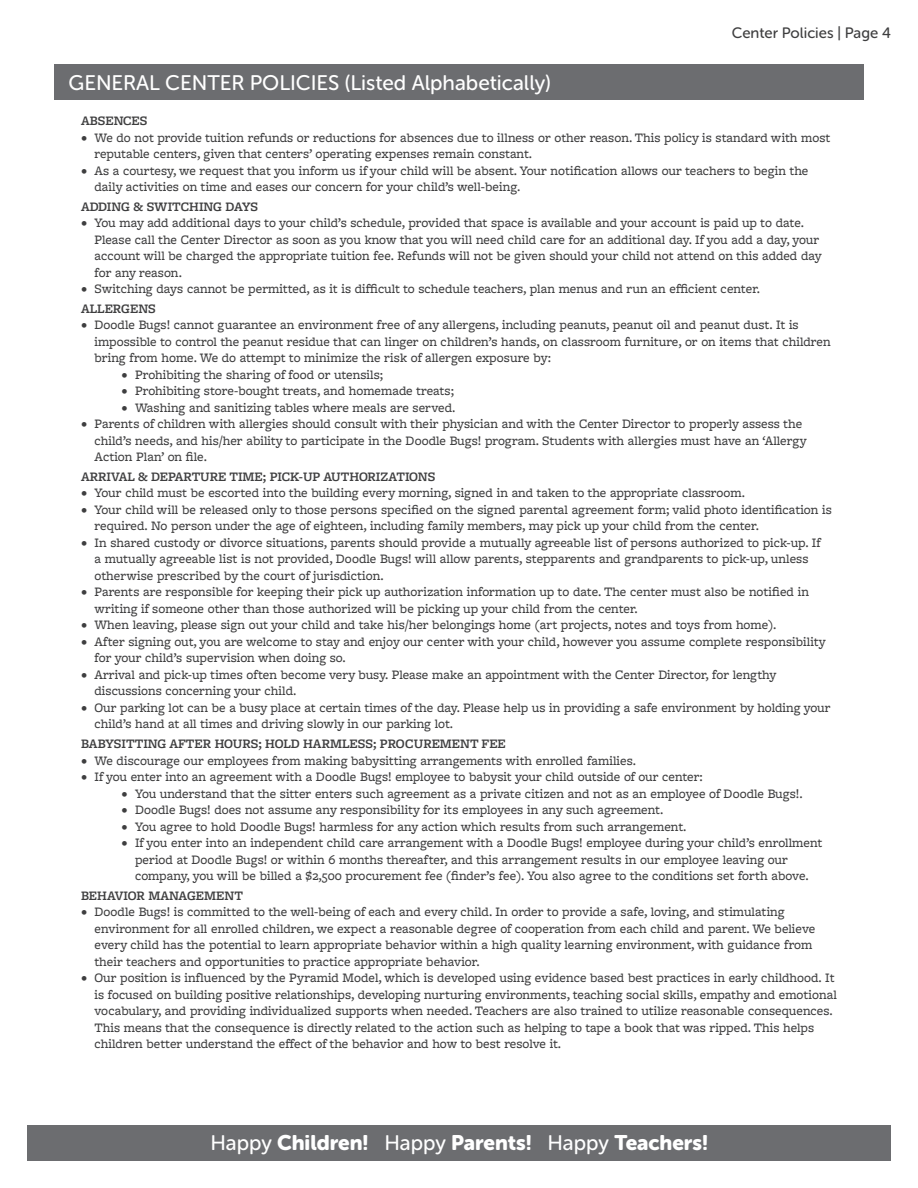
<style>
.page{position:relative;width:918px;height:1188px;background:#fff}
.page>*{position:absolute;margin:0;border:0;box-sizing:border-box;transform-origin:0 0}
.t1{font:21px "Museo Sans Rounded 500";color:#fff}
.t2{font:21px "Museo Sans Rounded 900";color:#fff}
.t3{font:15px "Museo Sans Rounded 500";color:#3e3e3f}
.t4{font:500 13.5px/16.5px "Freight Macro Pro";color:#3e3e3f}
.t5{font:600 13.5px "Freight Macro Pro";color:#3e3e3f}
.s1{font-family:"Museo Sans Rounded 500"}
</style>
<div class="page">
<div style="left:27px;top:1125px;width:864px;height:36px;background:#6c6d70"></div>
<div style="left:54px;top:64px;width:810px;height:36px;background:#6c6d70"></div>
<p class="t3" style="left:732px;top:25px;width:161px">Center Policies | Page 4</p>
<p class="t1" style="left:69px;top:71px;width:484px">GENERAL CENTER POLICIES (Listed Alphabetically)</p>
<p class="t5" style="left:81px;top:111px;width:68px">ABSENCES</p>
<p class="t4" style="left:94px;top:129px;width:737px;text-indent:-14px">• We do not provide tuition refunds or reductions for absences due to illness or other reason. This policy is standard with most reputable centers, given that centers’ operating expenses remain constant.</p>
<p class="t4" style="left:94px;top:162px;width:715px;text-indent:-14px">• As a courtesy, we request that you inform us if your child will be absent. Your notification allows our teachers to begin the daily activities on time and eases our concern for your child’s well-being.</p>
<p class="t5" style="left:81px;top:197px;width:179px">ADDING &amp; SWITCHING DAYS</p>
<p class="t4" style="left:94px;top:214px;width:729px;text-indent:-14px">• You may add additional days to your child’s schedule, provided that space is available and your account is paid up to date.<br>Please call the Center Director as soon as you know that you will need child care for an additional day. If you add a day, your account will be charged the appropriate tuition fee. Refunds will not be given should your child not attend on this added day for any reason.</p>
<p class="t4" style="left:81px;top:280px;width:681px">• Switching days cannot be permitted, as it is difficult to schedule teachers, plan menus and run an efficient center.</p>
<p class="t5" style="left:81px;top:299px;width:76px">ALLERGENS</p>
<p class="t4" style="left:94px;top:316px;width:738px;text-indent:-14px">• Doodle Bugs! cannot guarantee an environment free of any allergens, including peanuts, peanut oil and peanut dust. It is impossible to control the peanut residue that can linger on children’s hands, on classroom furniture, or on items that children bring from home. We do attempt to minimize the risk of allergen exposure by:</p>
<p class="t4" style="left:122px;top:366px;width:263px">• Prohibiting the sharing of food or utensils;</p>
<p class="t4" style="left:122px;top:382px;width:334px">• Prohibiting store-bought treats, and homemade treats;</p>
<p class="t4" style="left:122px;top:399px;width:336px">• Washing and sanitizing tables where meals are served.</p>
<p class="t4" style="left:94px;top:415px;width:714px;text-indent:-14px">• Parents of children with allergies should consult with their physician and with the Center Director to properly assess the child’s needs, and his/her ability to participate in the Doodle Bugs! program. Students with allergies must have an ‘Allergy<br>Action Plan’ on file.</p>
<p class="t5" style="left:81px;top:467px;width:356px">ARRIVAL &amp; DEPARTURE TIME; PICK-UP AUTHORIZATIONS</p>
<p class="t4" style="left:81px;top:484px;width:666px">• Your child must be escorted into the building every morning, signed in and taken to the appropriate classroom.</p>
<p class="t4" style="left:94px;top:501px;width:739px;text-indent:-14px">• Your child will be released only to those persons specified on the signed parental agreement form; valid photo identification is required. No person under the age of eighteen, including family members, may pick up your child from the center.</p>
<p class="t4" style="left:94px;top:534px;width:728px;text-indent:-14px">• In shared custody or divorce situations, parents should provide a mutually agreeable list of persons authorized to pick-up. If a mutually agreeable list is not provided, Doodle Bugs! will allow parents, stepparents and grandparents to pick-up, unless otherwise prescribed by the court of jurisdiction.</p>
<p class="t4" style="left:94px;top:583px;width:716px;text-indent:-14px">• Parents are responsible for keeping their pick up authorization information up to date. The center must also be notified in writing if someone other than those authorized will be picking up your child from the center.</p>
<p class="t4" style="left:81px;top:616px;width:697px">• When leaving, please sign out your child and take his/her belongings home (art projects, notes and toys from home).</p>
<p class="t4" style="left:94px;top:633px;width:733px;text-indent:-14px">• After signing out, you are welcome to stay and enjoy our center with your child, however you assume complete responsibility for your child’s supervision when doing so.</p>
<p class="t4" style="left:94px;top:666px;width:684px;text-indent:-14px">• Arrival and pick-up times often become very busy. Please make an appointment with the Center Director, for lengthy discussions concerning your child.</p>
<p class="t4" style="left:94px;top:699px;width:738px;text-indent:-14px">• Our parking lot can be a busy place at certain times of the day. Please help us in providing a safe environment by holding your child’s hand at all times and driving slowly in our parking lot.</p>
<p class="t5" style="left:81px;top:734px;width:426px">BABYSITTING AFTER HOURS; HOLD HARMLESS; PROCUREMENT FEE</p>
<p class="t4" style="left:81px;top:751px;width:557px">• We discourage our employees from making babysitting arrangements with enrolled families.</p>
<p class="t4" style="left:81px;top:768px;width:623px">• If you enter into an agreement with a Doodle Bugs! employee to babysit your child outside of our center:</p>
<p class="t4" style="left:122px;top:784px;width:683px">• You understand that the sitter enters such agreement as a private citizen and not as an employee of Doodle Bugs!.</p>
<p class="t4" style="left:122px;top:801px;width:543px">• Doodle Bugs! does not assume any responsibility for its employees in any such agreement.</p>
<p class="t4" style="left:122px;top:817px;width:566px">• You agree to hold Doodle Bugs! harmless for any action which results from such arrangement.</p>
<p class="t4" style="left:135px;top:834px;width:689px;text-indent:-14px">• If you enter into an independent child care arrangement with a Doodle Bugs! employee during your child’s enrollment period at Doodle Bugs! or within 6 months thereafter, and this arrangement results in our employee leaving our company, you will be billed a $2,500 procurement fee (finder’s fee). You also agree to the conditions set forth above.</p>
<p class="t5" style="left:81px;top:886px;width:164px">BEHAVIOR MANAGEMENT</p>
<p class="t4" style="left:94px;top:903px;width:722px;text-indent:-14px">• Doodle Bugs! is committed to the well-being of each and every child. In order to provide a safe, loving, and stimulating environment for all enrolled children, we expect a reasonable degree of cooperation from each child and parent. We believe every child has the potential to learn appropriate behavior within a high quality learning environment, with guidance from their teachers and opportunities to practice appropriate behavior.</p>
<p class="t4" style="left:94px;top:969px;width:744px;text-indent:-14px">• Our position is influenced by the Pyramid Model, which is developed using evidence based best practices in early childhood. It is focused on building positive relationships, developing nurturing environments, teaching social skills, empathy and emotional vocabulary, and providing individualized supports when needed. Teachers are also trained to utilize reasonable consequences.<br>This means that the consequence is directly related to the action such as helping to tape a book that was ripped. This helps children better understand the effect of the behavior and how to best resolve it.</p>
<h1 class="t2" style="left:210px;top:1131px;width:499px"><span class="s1">Happy</span> Children! <span class="s1">Happy</span> Parents! <span class="s1">Happy</span> Teachers!</h1>
</div>
